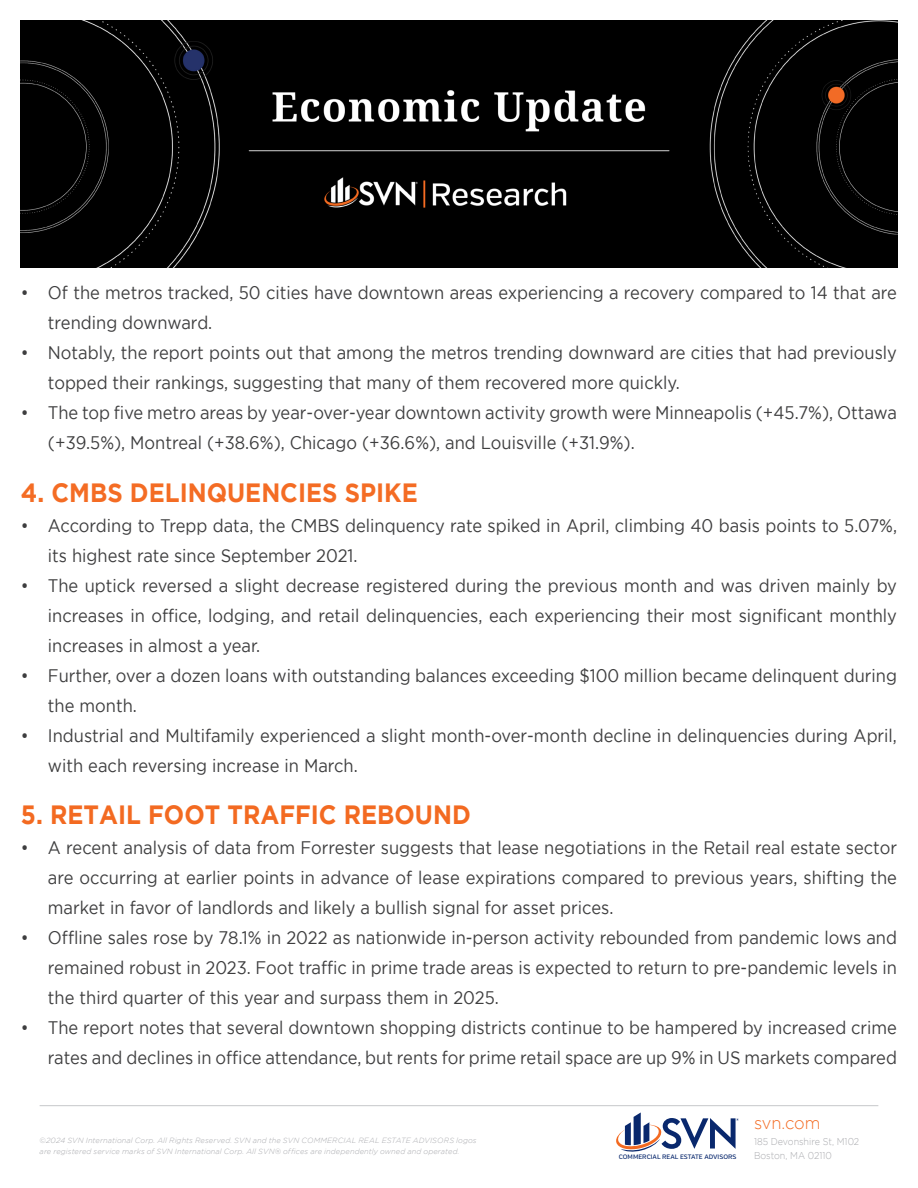
<style>
.page{position:relative;width:918px;height:1188px;background:#fff}
.page>*{position:absolute;margin:0;border:0;box-sizing:border-box;transform-origin:0 0}
.t1{font:700 26.4px "Gotham";color:#f36a21;scale:.91 1}
.t2{font:700 26.4px "Gotham";color:#f46c24;scale:.91 1}
.t3{font:18.15px/30px "Gotham";color:#3e3e3f;scale:.91 1}
.t4{font:300 17.4px "Gotham";letter-spacing:-.01em;color:#f36a21;scale:.95 1}
.t5{font:300 9.9px/13.5px "Gotham";color:#a8a9ad;scale:.91 1}
.t6{font:italic 300 7.5px/10.5px "Gotham";letter-spacing:.015em;color:#a8a9ad}
.t7{font:500 6.45px "Verb";color:#09286d}
</style>
<div class="page">
<hr style="left:40px;top:1105px;width:838px;height:1px;background:#c7c8ca">
<svg style="left:616px;top:1112px;width:123px;height:40px"></svg>
<img style="left:21px;top:21px;width:876px;height:247px">
<p class="t3" style="left:48px;top:278px;width:935px;text-indent:-27px">• Of the metros tracked, 50 cities have downtown areas experiencing a recovery compared to 14 that are trending downward.</p>
<p class="t3" style="left:48px;top:338px;width:935px;text-indent:-27px">• Notably, the report points out that among the metros trending downward are cities that had previously topped their rankings, suggesting that many of them recovered more quickly.</p>
<p class="t3" style="left:48px;top:398px;width:935px;text-indent:-27px">• The top five metro areas by year-over-year downtown activity growth were Minneapolis (+45.7%), Ottawa (+39.5%), Montreal (+38.6%), Chicago (+36.6%), and Louisville (+31.9%).</p>
<p class="t2" style="left:21px;top:477px;width:438px">4. CMBS DELINQUENCIES SPIKE</p>
<p class="t3" style="left:48px;top:510px;width:935px;text-indent:-27px">• According to Trepp data, the CMBS delinquency rate spiked in April, climbing 40 basis points to 5.07%, its highest rate since September 2021.</p>
<p class="t3" style="left:48px;top:570px;width:935px;text-align:justify;text-indent:-27px">• The uptick reversed a slight decrease registered during the previous month and was driven mainly by increases in office, lodging, and retail delinquencies, each experiencing their most significant monthly increases in almost a year.</p>
<p class="t3" style="left:48px;top:660px;width:935px;text-indent:-27px">• Further, over a dozen loans with outstanding balances exceeding $100 million became delinquent during the month.</p>
<p class="t3" style="left:48px;top:720px;width:935px;text-indent:-27px">• Industrial and Multifamily experienced a slight month-over-month decline in delinquencies during April, with each reversing increase in March.</p>
<p class="t1" style="left:21px;top:800px;width:496px">5. RETAIL FOOT TRAFFIC REBOUND</p>
<p class="t3" style="left:48px;top:833px;width:935px;text-align:justify;text-indent:-27px">• A recent analysis of data from Forrester suggests that lease negotiations in the Retail real estate sector are occurring at earlier points in advance of lease expirations compared to previous years, shifting the market in favor of landlords and likely a bullish signal for asset prices.</p>
<p class="t3" style="left:48px;top:923px;width:935px;text-align:justify;text-indent:-27px">• Offline sales rose by 78.1% in 2022 as nationwide in-person activity rebounded from pandemic lows and remained robust in 2023. Foot traffic in prime trade areas is expected to return to pre-pandemic levels in the third quarter of this year and surpass them in 2025.</p>
<p class="t3" style="left:21px;top:1013px;width:964px;text-align:right">• The report notes that several downtown shopping districts continue to be hampered by increased crime rates and declines in office attendance, but rents for prime retail space are up 9% in US markets compared</p>
<p class="t6" style="left:40px;top:1136px;width:438px">©2024 SVN International Corp. All Rights Reserved. SVN and the SVN COMMERCIAL REAL ESTATE ADVISORS logos are registered service marks of SVN International Corp. All SVN® offices are independently owned and operated.</p>
<p class="t7" style="left:619px;top:1153px;width:119px">COMMERCIAL REAL ESTATE ADVISORS</p>
<p class="t4" style="left:754px;top:1113px;width:71px">svn.com</p>
<p class="t5" style="left:754px;top:1135px;width:117px">185 Devonshire St, M102<br>Boston, MA 02110</p>
</div>
